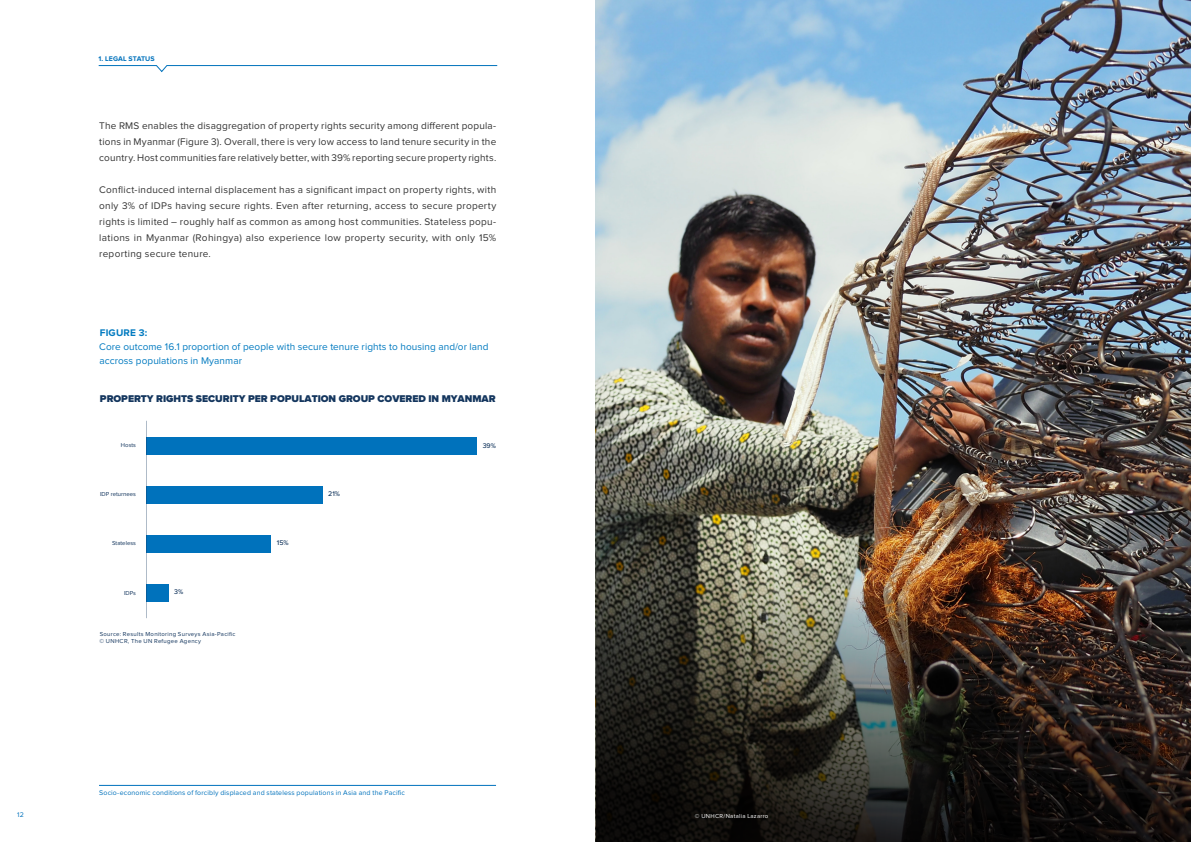
<style>
.page{position:relative;width:1191px;height:842px;background:#fff}
.page>*{position:absolute;margin:0;border:0;box-sizing:border-box;transform-origin:0 0}
.t1{font:900 10.2px "Proxima Nova";letter-spacing:-.005em;color:#14365e}
.Text{font:10px/16px "Proxima Nova";letter-spacing:.025em;color:#333;text-align:justify}
.Title_chart{font:10px/14px "Proxima Nova";letter-spacing:.005em;color:#007ac0}
.Number_chart{font:700 10px "Proxima Nova";letter-spacing:.02em;color:#007ac0}
.t2{font:7px "Proxima Nova";letter-spacing:.02em;color:#0072bc}
.t3{font:700 7px "Proxima Nova";letter-spacing:.015em;color:#0072bc}
.t4{font:500 7px "Proxima Nova";color:#14365e}
.Source{font:6px/7.2px "Proxima Nova";letter-spacing:.04em;color:#14365e}
.Source-2{font:6px "Proxima Nova";color:#14365e}
.Source-3{font:6px "Proxima Nova";letter-spacing:.045em;color:#fff}
</style>
<div class="page">
<div style="left:146px;top:438px;width:331px;height:17px;background:#0072bc"></div>
<div style="left:146px;top:487px;width:176px;height:17px;background:#0072bc"></div>
<div style="left:146px;top:535px;width:125px;height:17px;background:#0072bc"></div>
<div style="left:146px;top:584px;width:23px;height:17px;background:#0072bc"></div>
<hr style="left:146px;top:421px;width:1px;height:197px;background:#14365e">
<hr style="left:99px;top:785px;width:397px;height:1px;background:#0072bc">
<svg style="left:98px;top:65px;width:400px;height:7px"></svg>
<img style="left:596px;top:0;width:595px;height:504px">
<img style="left:596px;top:504px;width:595px;height:338px">
<p class="t2" style="left:17px;top:811px;width:8px">12</p>
<p class="t3" style="left:99px;top:55px;width:58px">1. LEGAL STATUS</p>
<p class="Text" style="left:99px;top:118px;width:398px">The RMS enables the disaggregation of property rights security among different popula&shy;tions in Myanmar (Figure 3). Overall, there is very low access to land tenure security in the country. Host communities fare relatively better, with 39% reporting secure property rights.</p>
<p class="Text" style="left:99px;top:182px;width:398px">Conflict-induced internal displacement has a significant impact on property rights, with only 3% of IDPs having secure rights. Even after returning, access to secure property rights is limited – roughly half as common as among host communities. Stateless popu&shy;lations in Myanmar (Rohingya) also experience low property security, with only 15% reporting secure tenure.</p>
<p class="Number_chart" style="left:100px;top:328px;width:49px">FIGURE 3:</p>
<p class="Title_chart" style="left:99px;top:339px;width:391px">Core outcome 16.1 proportion of people with secure tenure rights to housing and/or land accross populations in Myanmar</p>
<p class="t1" style="left:100px;top:391px;width:397px">PROPERTY RIGHTS SECURITY PER POPULATION GROUP COVERED IN MYANMAR</p>
<p class="Source" style="left:121px;top:442px;width:17px">Hosts</p>
<p class="Source-2" style="left:100px;top:490px;width:37px">IDP returnees</p>
<p class="Source-2" style="left:112px;top:539px;width:25px">Stateless</p>
<p class="t4" style="left:174px;top:586px;width:11px">3%</p>
<p class="Source" style="left:124px;top:589px;width:13px">IDPs</p>
<p class="Source" style="left:99px;top:631px;width:137px">Source: Results Monitoring Surveys Asia-Pacific © UNHCR, The UN Refugee Agency</p>
<p class="t4" style="left:277px;top:537px;width:13px">15%</p>
<p class="t4" style="left:328px;top:489px;width:13px">21%</p>
<p class="t2" style="left:99px;top:788px;width:307px">Socio-economic conditions of forcibly displaced and stateless populations in Asia and the Pacific</p>
<p class="t4" style="left:483px;top:440px;width:15px">39%</p>
<p class="Source-3" style="left:695px;top:812px;width:75px">© UNHCR/Natalia Lazarro</p>
</div>
